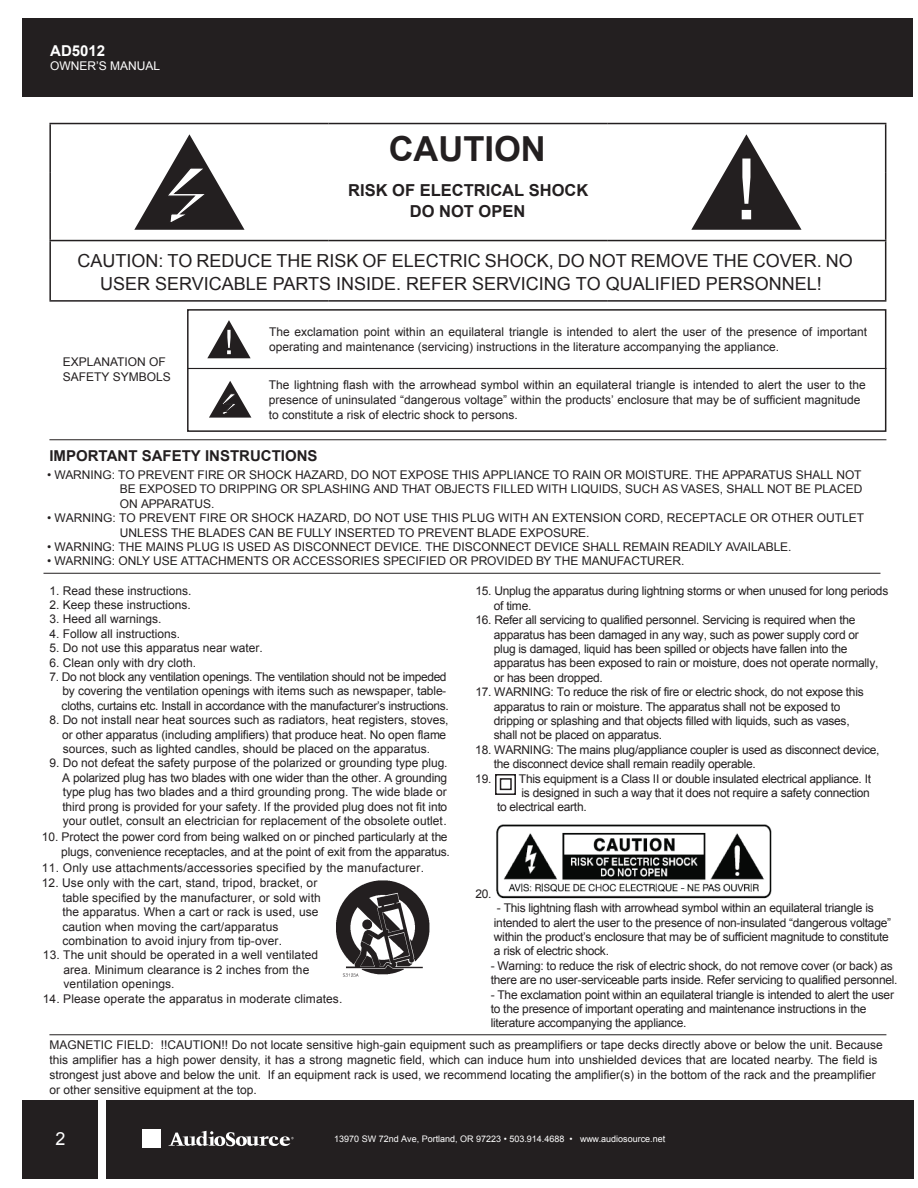
<style>
.page{position:relative;width:918px;height:1188px;background:#fff}
.page>*{position:absolute;margin:0;border:0;box-sizing:border-box;transform-origin:0 0}
.t1{font:700 34.5px "Arial";color:#231f20}
.t2{font:18px/23.4px "Arial";color:#231f20;text-align:center}
.t3{font:18px "Arial";color:#fff}
.t4{font:700 16.5px/21px "Arial";color:#231f20;text-align:center}
.t5{font:700 15px "Arial";color:#231f20}
.t6{font:700 15px "Arial";color:#fff}
.t7{font:12px/14.4px "Arial";letter-spacing:-.005em;color:#231f20}
.t8{font:12px/14.4px "Arial";letter-spacing:-.025em;color:#231f20}
.t9{font:12px "Arial";letter-spacing:.02em;color:#231f20}
.t10{font:12px "Arial";color:#fff}
.t11{font:9px "Arial";color:#fff}
</style>
<div class="page">
<div style="left:22px;top:1100px;width:76px;height:79px;background:#231f20"></div>
<div style="left:106px;top:1100px;width:807px;height:79px;background:#231f20"></div>
<div style="left:22px;top:18px;width:891px;height:79px;background:#231f20"></div>
<div style="left:142px;top:1129px;width:19px;height:19px;background:#fff"></div>
<svg style="left:168px;top:1131px;width:126px;height:15px"></svg>
<hr style="left:49px;top:241px;width:2px;height:59px;background:#231f20">
<hr style="left:885px;top:241px;width:1px;height:59px;background:#231f20">
<hr style="left:49px;top:300px;width:280px;height:2px;background:#231f20">
<hr style="left:329px;top:300px;width:278px;height:2px;background:#231f20">
<hr style="left:607px;top:300px;width:279px;height:2px;background:#231f20">
<hr style="left:49px;top:123px;width:280px;height:1px;background:#231f20">
<hr style="left:49px;top:124px;width:2px;height:48px;background:#231f20">
<hr style="left:49px;top:172px;width:2px;height:68px;background:#231f20">
<hr style="left:49px;top:240px;width:280px;height:1px;background:#231f20">
<hr style="left:329px;top:123px;width:278px;height:1px;background:#231f20">
<hr style="left:607px;top:123px;width:279px;height:1px;background:#231f20">
<hr style="left:885px;top:124px;width:1px;height:48px;background:#231f20">
<hr style="left:885px;top:172px;width:1px;height:68px;background:#231f20">
<hr style="left:607px;top:240px;width:279px;height:1px;background:#231f20">
<hr style="left:329px;top:240px;width:278px;height:1px;background:#231f20">
<svg style="left:134px;top:134px;width:111px;height:96px"></svg>
<svg style="left:691px;top:134px;width:111px;height:96px"></svg>
<hr style="left:188px;top:368px;width:698px;height:1px;background:#231f20">
<svg style="left:207px;top:320px;width:44px;height:38px"></svg>
<div style="left:187px;top:309px;width:699px;height:123px;border:2px solid #231f20"></div>
<hr style="left:49px;top:439px;width:837px;height:1px;background:#231f20">
<hr style="left:49px;top:1034px;width:837px;height:1px;background:#231f20">
<svg style="left:209px;top:381px;width:42px;height:37px"></svg>
<img style="left:336px;top:880px;width:94px;height:97px">
<div style="left:495px;top:774px;width:21px;height:21px;border:2px solid #231f20"></div>
<div style="left:500px;top:778px;width:12px;height:12px;border:2px solid #231f20"></div>
<hr style="left:44px;top:573px;width:836px;height:1px;background:#231f20">
<img style="left:496px;top:824px;width:276px;height:75px">
<p class="t6" style="left:50px;top:41px;width:57px">AD5012</p>
<p class="t10" style="left:50px;top:58px;width:112px">OWNER’S MANUAL</p>
<h1 class="t1" style="left:389px;top:126px;width:159px">CAUTION</h1>
<h3 class="t4" style="left:348px;top:180px;width:242px">RISK OF ELECTRICAL SHOCK<br>DO NOT OPEN</h3>
<h2 class="t2" style="left:77px;top:249px;width:777px">CAUTION: TO REDUCE THE RISK OF ELECTRIC SHOCK, DO NOT REMOVE THE COVER. NO<br>USER SERVICABLE PARTS INSIDE. REFER SERVICING TO QUALIFIED PERSONNEL!</h2>
<p class="t7" style="left:63px;top:355px;width:110px;line-height:15px">EXPLANATION OF<br>SAFETY SYMBOLS</p>
<p class="t7" style="left:269px;top:325px;width:600px;line-height:15px">The exclamation point within an equilateral triangle is intended to alert the user of the presence of important operating and maintenance (servicing) instructions in the literature accompanying the appliance.</p>
<p class="t7" style="left:269px;top:378px;width:599px;line-height:15px">The lightning flash with the arrowhead symbol within an equilateral triangle is intended to alert the user to the presence of uninsulated “dangerous voltage” within the products’ enclosure that may be of sufficient magnitude to constitute a risk of electric shock to persons.</p>
<p class="t5" style="left:49px;top:446px;width:270px">IMPORTANT SAFETY INSTRUCTIONS</p>
<p class="t7" style="left:120px;top:468px;width:744px;text-align:justify;text-indent:-73px">• WARNING: TO PREVENT FIRE OR SHOCK HAZARD, DO NOT EXPOSE THIS APPLIANCE TO RAIN OR MOISTURE. THE APPARATUS SHALL NOT BE EXPOSED TO DRIPPING OR SPLASHING AND THAT OBJECTS FILLED WITH LIQUIDS, SUCH AS VASES, SHALL NOT BE PLACED ON APPARATUS.</p>
<p class="t7" style="left:120px;top:511px;width:746px;text-indent:-73px">• WARNING: TO PREVENT FIRE OR SHOCK HAZARD, DO NOT USE THIS PLUG WITH AN EXTENSION CORD, RECEPTACLE OR OTHER OUTLET<br>UNLESS THE BLADES CAN BE FULLY INSERTED TO PREVENT BLADE EXPOSURE.</p>
<p class="t7" style="left:47px;top:540px;width:746px">• WARNING: THE MAINS PLUG IS USED AS DISCONNECT DEVICE. THE DISCONNECT DEVICE SHALL REMAIN READILY AVAILABLE.</p>
<p class="t7" style="left:47px;top:554px;width:639px">• WARNING: ONLY USE ATTACHMENTS OR ACCESSORIES SPECIFIED OR PROVIDED BY THE MANUFACTURER.</p>
<p class="t7" style="left:49px;top:583px;width:144px">1. Read these instructions.</p>
<p class="t7" style="left:49px;top:598px;width:143px">2. Keep these instructions.</p>
<p class="t7" style="left:49px;top:612px;width:114px">3. Heed all warnings.</p>
<p class="t7" style="left:49px;top:627px;width:132px">4. Follow all instructions.</p>
<p class="t7" style="left:49px;top:641px;width:215px">5. Do not use this apparatus near water.</p>
<p class="t7" style="left:49px;top:655px;width:148px">6. Clean only with dry cloth.</p>
<p class="t8" style="left:62px;top:670px;width:389px;text-indent:-12px">7. Do not block any ventilation openings. The ventilation should not be impeded by covering the ventilation openings with items such as newspaper, table&shy;cloths, curtains etc. Install in accordance with the manufacturer’s instructions.</p>
<p class="t7" style="left:62px;top:713px;width:388px;text-indent:-13px">8. Do not install near heat sources such as radiators, heat registers, stoves, or other apparatus (including amplifiers) that produce heat. No open flame sources, such as lighted candles, should be placed on the apparatus.</p>
<p class="t7" style="left:62px;top:756px;width:387px;text-align:justify;text-indent:-13px">9. Do not defeat the safety purpose of the polarized or grounding type plug.<br>A polarized plug has two blades with one wider than the other. A grounding type plug has two blades and a third grounding prong. The wide blade or third prong is provided for your safety. If the provided plug does not fit into your outlet, consult an electrician for replacement of the obsolete outlet.</p>
<p class="t7" style="left:42px;top:830px;width:409px;text-align:right">10. Protect the power cord from being walked on or pinched particularly at the plugs, convenience receptacles, and at the point of exit from the apparatus.</p>
<p class="t9" style="left:42px;top:860px;width:384px">11. Only use attachments/accessories specified by the manufacturer.</p>
<p class="t7" style="left:62px;top:876px;width:260px;text-indent:-21px">12. Use only with the cart, stand, tripod, bracket, or table specified by the manufacturer, or sold with the apparatus. When a cart or rack is used, use caution when moving the cart/apparatus combination to avoid injury from tip-over.</p>
<p class="t7" style="left:63px;top:948px;width:256px;text-indent:-21px">13. The unit should be operated in a well ventilated area. Minimum clearance is 2 inches from the ventilation openings.</p>
<p class="t7" style="left:43px;top:991px;width:301px">14. Please operate the apparatus in moderate climates.</p>
<p class="t7" style="left:494px;top:584px;width:396px;text-indent:-18px">15. Unplug the apparatus during lightning storms or when unused for long periods of time.</p>
<p class="t7" style="left:494px;top:613px;width:386px;text-indent:-18px">16. Refer all servicing to qualified personnel. Servicing is required when the apparatus has been damaged in any way, such as power supply cord or plug is damaged, liquid has been spilled or objects have fallen into the apparatus has been exposed to rain or moisture, does not operate normally, or has been dropped.</p>
<p class="t7" style="left:494px;top:685px;width:371px;text-indent:-18px">17. WARNING: To reduce the risk of fire or electric shock, do not expose this apparatus to rain or moisture. The apparatus shall not be exposed to dripping or splashing and that objects filled with liquids, such as vases, shall not be placed on apparatus.</p>
<p class="t7" style="left:494px;top:743px;width:387px;text-indent:-18px">18. WARNING: The mains plug/appliance coupler is used as disconnect device, the disconnect device shall remain readily operable.</p>
<p class="t7" style="left:475px;top:771px;width:397px">19. This equipment is a Class II or double insulated electrical appliance. It</p>
<p class="t7" style="left:522px;top:786px;width:350px">is designed in such a way that it does not require a safety connection</p>
<p class="t7" style="left:497px;top:800px;width:91px">to electrical earth.</p>
<p class="t7" style="left:475px;top:887px;width:18px">20.</p>
<p class="t7" style="left:494px;top:901px;width:399px">- This lightning flash with arrowhead symbol within an equilateral triangle is intended to alert the user to the presence of non-insulated “dangerous voltage” within the product’s enclosure that may be of sufficient magnitude to constitute a risk of electric shock.</p>
<p class="t7" style="left:491px;top:959px;width:408px">- Warning: to reduce the risk of electric shock, do not remove cover (or back) as there are no user-serviceable parts inside. Refer servicing to qualified personnel.</p>
<p class="t7" style="left:491px;top:987px;width:405px">- The exclamation point within an equilateral triangle is intended to alert the user to the presence of important operating and maintenance instructions in the literature accompanying the appliance.</p>
<p class="t7" style="left:49px;top:1037px;width:835px;line-height:15px">MAGNETIC FIELD: !!CAUTION!! Do not locate sensitive high-gain equipment such as preamplifiers or tape decks directly above or below the unit. Because this amplifier has a high power density, it has a strong magnetic field, which can induce hum into unshielded devices that are located nearby. The field is strongest just above and below the unit. If an equipment rack is used, we recommend locating the amplifier(s) in the bottom of the rack and the preamplifier or other sensitive equipment at the top.</p>
<h2 class="t3" style="left:55px;top:1127px;width:12px">2</h2>
<p class="t11" style="left:334px;top:1133px;width:333px">13970 SW 72nd Ave, Portland, OR 97223 • 503.914.4688 • www.audiosource.net</p>
</div>
